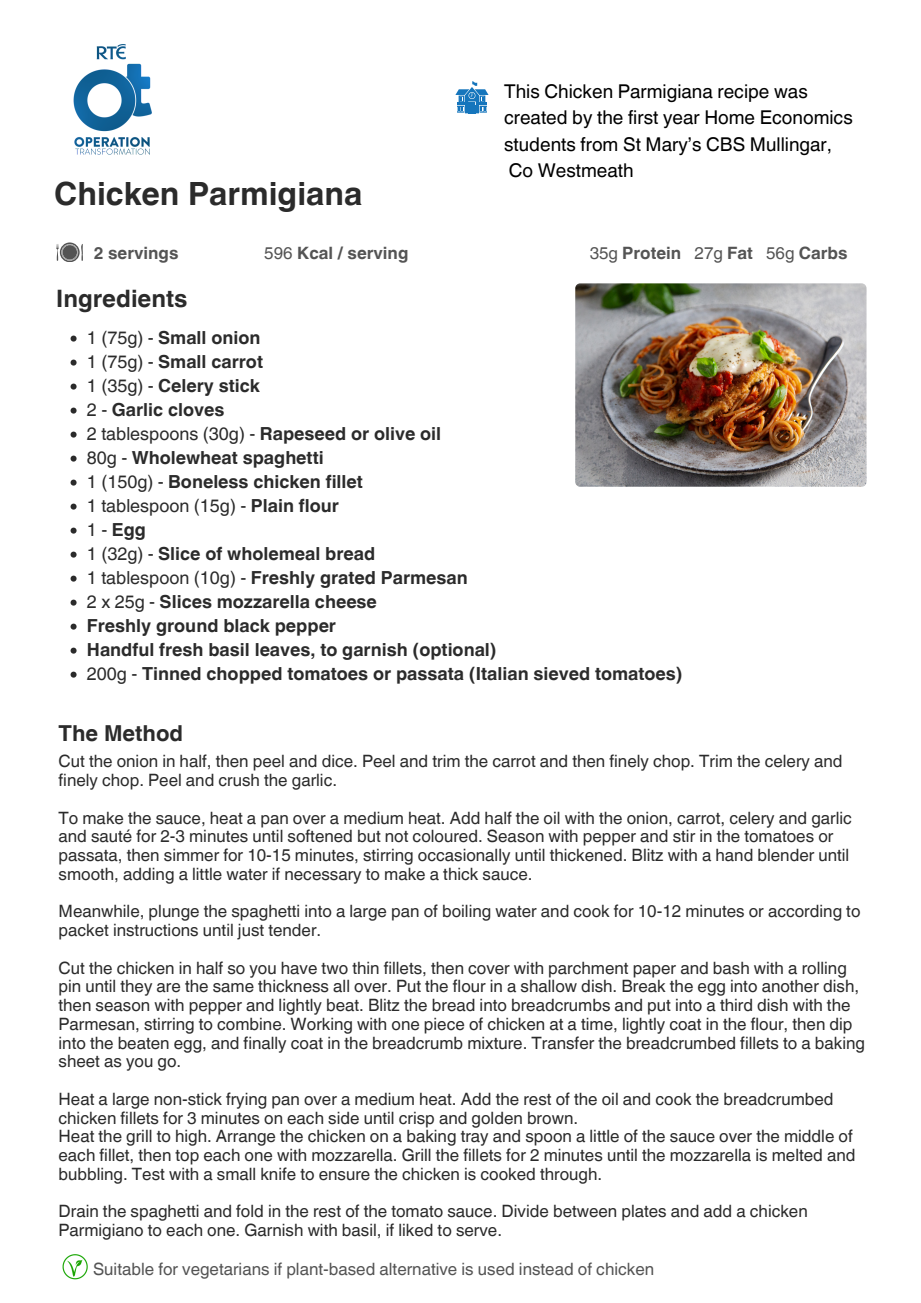
<style>
.page{position:relative;width:921px;height:1303px;background:#fff}
.page>*{position:absolute;margin:0;border:0;box-sizing:border-box;transform-origin:0 0}
.t1{font:700 32px "Helvetica World";color:#2b2b2b}
.t2{font:700 24px "Helvetica World";color:#2b2b2b}
.t3{font:700 22px "Helvetica World";color:#2b2b2b}
.t4{font:19px/26.2px "Helvetica World";color:#000}
.t5{font:700 18px "Helvetica World";color:#2b2b2b}
.t6{font:18px "Helvetica World";color:#2b2b2b}
.t7{font:17px/18.8px "Helvetica World";color:#2b2b2b}
.t8{font:17px "Helvetica World";color:#545454}
.t9{font:700 17px "Helvetica World";color:#545454}
.s1{font-weight:400}
.s2{font-weight:700}
</style>
<div class="page">
<svg style="left:56px;top:242px;width:27px;height:20px"></svg>
<img style="left:575px;top:283px;width:291px;height:204px;border-radius:5px">
<img style="left:73px;top:44px;width:79px;height:111px">
<svg style="left:71px;top:336px;width:6px;height:6px"></svg>
<svg style="left:71px;top:360px;width:6px;height:6px"></svg>
<svg style="left:71px;top:384px;width:6px;height:6px"></svg>
<svg style="left:71px;top:408px;width:6px;height:6px"></svg>
<svg style="left:71px;top:432px;width:6px;height:6px"></svg>
<svg style="left:71px;top:456px;width:6px;height:6px"></svg>
<svg style="left:71px;top:480px;width:6px;height:6px"></svg>
<svg style="left:71px;top:504px;width:6px;height:6px"></svg>
<svg style="left:71px;top:528px;width:6px;height:6px"></svg>
<svg style="left:71px;top:552px;width:6px;height:6px"></svg>
<svg style="left:71px;top:576px;width:6px;height:6px"></svg>
<svg style="left:71px;top:600px;width:6px;height:6px"></svg>
<svg style="left:71px;top:624px;width:6px;height:6px"></svg>
<svg style="left:71px;top:648px;width:6px;height:6px"></svg>
<svg style="left:71px;top:672px;width:6px;height:6px"></svg>
<img style="left:62px;top:1254px;width:26px;height:26px">
<svg style="left:455px;top:81px;width:33px;height:32px"></svg>
<p class="t4" style="left:504px;top:78px;width:350px">This Chicken Parmigiana recipe was created by the first year Home Economics students from St Mary’s CBS Mullingar,</p>
<p class="t4" style="left:508px;top:157px;width:126px">Co Westmeath</p>
<p class="t1" style="left:54px;top:167px;width:309px">Chicken Parmigiana</p>
<p class="t9" style="left:94px;top:239px;width:86px">2 servings</p>
<p class="t9" style="left:264px;top:239px;width:146px"><span class="s1">596</span> Kcal / serving</p>
<p class="t2" style="left:56px;top:279px;width:133px">Ingredients</p>
<p class="t5" style="left:87px;top:323px;width:175px"><span class="s1">1 (75g) -</span> Small onion</p>
<p class="t5" style="left:87px;top:347px;width:177px"><span class="s1">1 (75g) -</span> Small carrot</p>
<p class="t5" style="left:87px;top:371px;width:174px"><span class="s1">1 (35g) -</span> Celery stick</p>
<p class="t5" style="left:87px;top:395px;width:139px"><span class="s1">2 -</span> Garlic cloves</p>
<p class="t6" style="left:87px;top:423px;width:356px">2 tablespoons (30g) - <span class="s2">Rapeseed or olive oil</span></p>
<p class="t5" style="left:87px;top:443px;width:238px"><span class="s1">80g -</span> Wholewheat spaghetti</p>
<p class="t5" style="left:87px;top:467px;width:277px"><span class="s1">1 (150g) -</span> Boneless chicken fillet</p>
<p class="t6" style="left:87px;top:495px;width:253px">1 tablespoon (15g) - <span class="s2">Plain flour</span></p>
<p class="t5" style="left:87px;top:515px;width:60px"><span class="s1">1 -</span> Egg</p>
<p class="t5" style="left:87px;top:539px;width:290px"><span class="s1">1 (32g) -</span> Slice of wholemeal bread</p>
<p class="t5" style="left:87px;top:563px;width:382px"><span class="s1">1 tablespoon (10g) -</span> Freshly grated Parmesan</p>
<p class="t5" style="left:87px;top:587px;width:291px"><span class="s1">2 x 25g -</span> Slices mozzarella cheese</p>
<p class="t5" style="left:87px;top:611px;width:250px">Freshly ground black pepper</p>
<p class="t5" style="left:87px;top:635px;width:411px">Handful fresh basil leaves, to garnish (optional)</p>
<p class="t5" style="left:87px;top:659px;width:597px"><span class="s1">200g -</span> Tinned chopped tomatoes or passata (Italian sieved tomatoes)</p>
<p class="t9" style="left:589px;top:239px;width:259px"><span class="s1">35g</span> Protein <span class="s1">27g</span> Fat <span class="s1">56g</span> Carbs</p>
<p class="t3" style="left:59px;top:715px;width:126px">The Method</p>
<p class="t7" style="left:59px;top:752px;width:785px">Cut the onion in half, then peel and dice. Peel and trim the carrot and then finely chop. Trim the celery and finely chop. Peel and crush the garlic.</p>
<p class="t7" style="left:59px;top:808px;width:794px">To make the sauce, heat a pan over a medium heat. Add half the oil with the onion, carrot, celery and garlic and sauté for 2-3 minutes until softened but not coloured. Season with pepper and stir in the tomatoes or passata, then simmer for 10-15 minutes, stirring occasionally until thickened. Blitz with a hand blender until smooth, adding a little water if necessary to make a thick sauce.</p>
<p class="t7" style="left:59px;top:902px;width:803px">Meanwhile, plunge the spaghetti into a large pan of boiling water and cook for 10-12 minutes or according to packet instructions until just tender.</p>
<p class="t7" style="left:59px;top:958px;width:807px">Cut the chicken in half so you have two thin fillets, then cover with parchment paper and bash with a rolling pin until they are the same thickness all over. Put the flour in a shallow dish. Break the egg into another dish, then season with pepper and lightly beat. Blitz the bread into breadcrumbs and put into a third dish with the Parmesan, stirring to combine. Working with one piece of chicken at a time, lightly coat in the flour, then dip into the beaten egg, and finally coat in the breadcrumb mixture. Transfer the breadcrumbed fillets to a baking sheet as you go.</p>
<p class="t7" style="left:59px;top:1089px;width:776px">Heat a large non-stick frying pan over a medium heat. Add the rest of the oil and cook the breadcrumbed chicken fillets for 3 minutes on each side until crisp and golden brown.</p>
<p class="t7" style="left:59px;top:1127px;width:798px">Heat the grill to high. Arrange the chicken on a baking tray and spoon a little of the sauce over the middle of each fillet, then top each one with mozzarella. Grill the fillets for 2 minutes until the mozzarella is melted and bubbling. Test with a small knife to ensure the chicken is cooked through.</p>
<p class="t7" style="left:59px;top:1202px;width:750px">Drain the spaghetti and fold in the rest of the tomato sauce. Divide between plates and add a chicken<br>Parmigiano to each one. Garnish with basil, if liked to serve.</p>
<p class="t8" style="left:93px;top:1259px;width:562px">Suitable for vegetarians if plant-based alternative is used instead of chicken</p>
</div>
